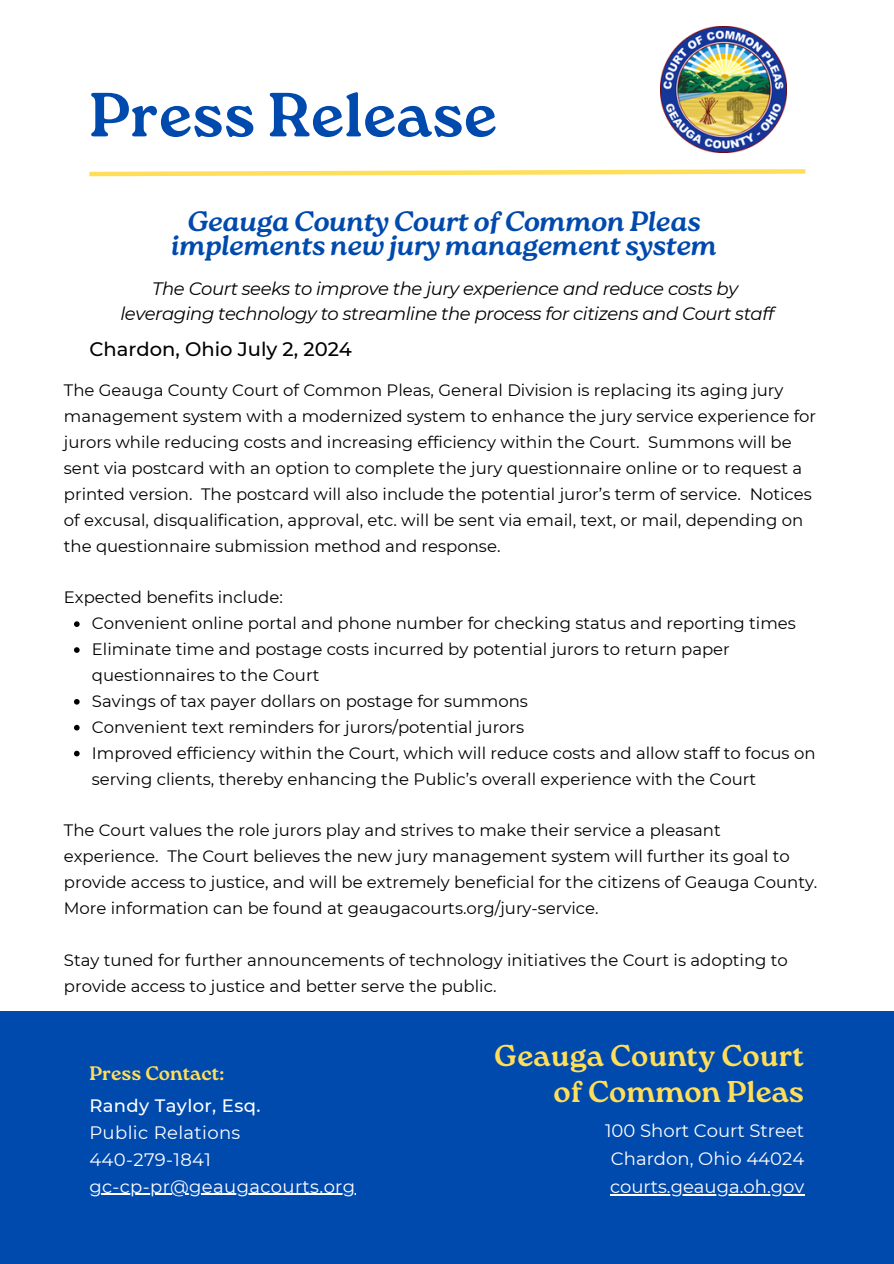
<style>
.page{position:relative;width:894px;height:1264px;background:#fff}
.page>*{position:absolute;margin:0;border:0;box-sizing:border-box;transform-origin:0 0}
.t1{font:700 62.25px "Roca One";color:#004aad}
.t2{font:700 30px/36px "Roca One";color:#ffde59;text-align:right}
.t3{font:italic 700 28.05px/24.8px "Roca One";letter-spacing:-.02em;color:#004aad;text-align:center}
.t4{font:500 19.5px "Montserrat";color:#000001}
.t5{font:700 19.5px "Roca One";color:#ffde59}
.t6{font:italic 18px "Montserrat";letter-spacing:-.025em;color:#000001}
.t7{font:18px/27px "Montserrat";letter-spacing:.02em;color:#fff}
.t8{font:18px/28.2px "Montserrat";color:#fff;text-align:center}
.t9{font:16.5px/25.8px "Montserrat";color:#000001}
.s1{font-weight:500}
</style>
<div class="page">
<svg style="left:74px;top:621px;width:6px;height:6px"></svg>
<svg style="left:74px;top:647px;width:6px;height:6px"></svg>
<svg style="left:74px;top:699px;width:6px;height:5px"></svg>
<svg style="left:74px;top:725px;width:6px;height:5px"></svg>
<svg style="left:74px;top:750px;width:6px;height:6px"></svg>
<div style="left:0;top:1010px;width:893px;height:253px;background:#004aad"></div>
<svg style="left:89px;top:169px;width:717px;height:8px"></svg>
<img style="left:660px;top:26px;width:126px;height:126px">
<hr style="left:89px;top:1193px;width:266px;height:1px;background:#fff">
<hr style="left:610px;top:1194px;width:194px;height:1px;background:#fff">
<p class="t1" style="left:89px;top:78px;width:409px">Press Release</p>
<p class="t3" style="left:171px;top:208px;width:547px">Geauga County Court of Common Pleas implements new jury management system</p>
<p class="t6" style="left:152px;top:278px;width:587px">The Court seeks to improve the jury experience and reduce costs by</p>
<p class="t6" style="left:120px;top:302px;width:655px">leveraging technology to streamline the process for citizens and Court staff</p>
<p class="t4" style="left:89px;top:337px;width:264px">Chardon, Ohio July 2, 2024</p>
<p class="t9" style="left:64px;top:377px;width:753px">The Geauga County Court of Common Pleas, General Division is replacing its aging jury management system with a modernized system to enhance the jury service experience for jurors while reducing costs and increasing efficiency within the Court. Summons will be sent via postcard with an option to complete the jury questionnaire online or to request a printed version. The postcard will also include the potential juror’s term of service. Notices of excusal, disqualification, approval, etc. will be sent via email, text, or mail, depending on the questionnaire submission method and response.</p>
<h1 class="t9" style="left:64px;top:584px;width:220px">Expected benefits include:</h1>
<h2 class="t9" style="left:92px;top:610px;width:705px">Convenient online portal and phone number for checking status and reporting times</h2>
<h4 class="t9" style="left:92px;top:636px;width:639px">Eliminate time and postage costs incurred by potential jurors to return paper questionnaires to the Court</h4>
<p class="t9" style="left:92px;top:688px;width:437px">Savings of tax payer dollars on postage for summons</p>
<p class="t9" style="left:92px;top:714px;width:434px">Convenient text reminders for jurors/potential jurors</p>
<p class="t9" style="left:92px;top:739px;width:725px">Improved efficiency within the Court, which will reduce costs and allow staff to focus on serving clients, thereby enhancing the Public’s overall experience with the Court</p>
<p class="t9" style="left:64px;top:817px;width:754px">The Court values the role jurors play and strives to make their service a pleasant experience. The Court believes the new jury management system will further its goal to provide access to justice, and will be extremely beneficial for the citizens of Geauga County.<br>More information can be found at geaugacourts.org/jury-service.</p>
<p class="t9" style="left:64px;top:946px;width:725px">Stay tuned for further announcements of technology initiatives the Court is adopting to provide access to justice and better serve the public.</p>
<p class="t5" style="left:89px;top:1062px;width:136px">Press Contact:</p>
<h3 class="t7" style="left:89px;top:1091px;width:173px"><span class="s1">Randy Taylor, Esq.<br></span>Public Relations<br>440-279-1841</h3>
<h4 class="t7" style="left:89px;top:1172px;width:267px">gc-cp-pr@geaugacourts.org</h4>
<h2 class="t2" style="left:494px;top:1037px;width:311px">Geauga County Court of Common Pleas</h2>
<h2 class="t8" style="left:605px;top:1116px;width:201px">100 Short Court Street<br>Chardon, Ohio 44024</h2>
<h4 class="t8" style="left:610px;top:1172px;width:196px">courts.geauga.oh.gov</h4>
</div>
